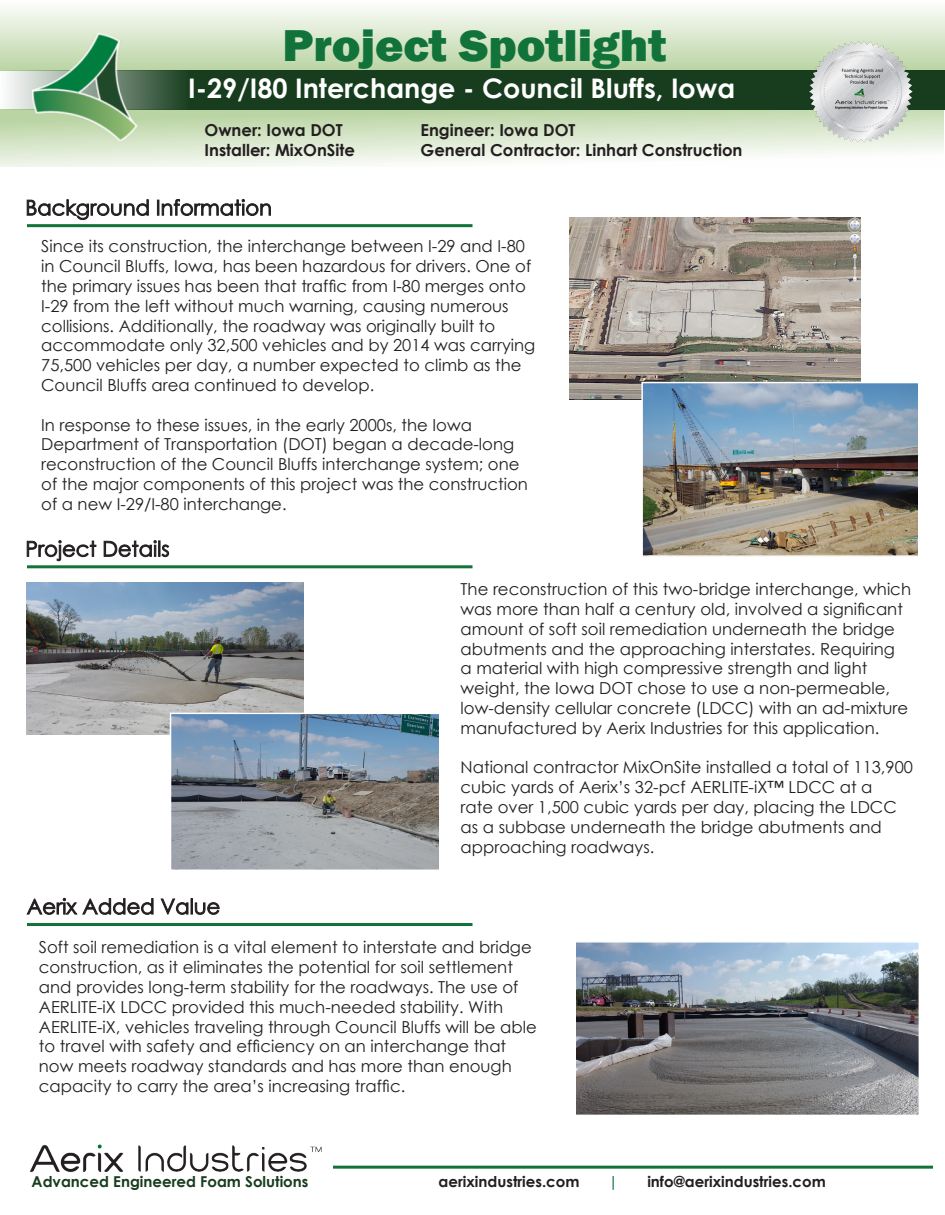
<style>
.page{position:relative;width:945px;height:1215px;background:#fff}
.page>*{position:absolute;margin:0;border:0;box-sizing:border-box;transform-origin:0 0}
.t1{font:800 45.9px "Franklin Gothic";color:#11723a;scale:1.06 1}
.t2{font:700 27px "Century Gothic";color:#fff}
.t3{font:16.5px/19.8px "Century Gothic";color:#231f20}
.t4{font:700 16.5px "Century Gothic";color:#231f20}
.t5{font:700 15px "Century Gothic";color:#231f20}
.t6{font:700 15px "Century Gothic";color:#173d1e}
.t7{font:700 15px "Century Gothic";color:#11723a}
</style>
<div class="page">
<div style="left:0;top:0;width:945px;height:70px;background:linear-gradient(to bottom,#fefefe,#bcd5a5)"></div>
<svg style="left:1px;top:109px;width:943px;height:58px"></svg>
<div style="left:0;top:70px;width:945px;height:39px;background:#173d1e"></div>
<img style="left:806px;top:37px;width:111px;height:105px">
<img style="left:30px;top:1144px;width:292px;height:28px">
<img style="left:32px;top:34px;width:111px;height:107px">
<svg style="left:27px;top:199px;width:244px;height:21px"></svg>
<hr style="left:27px;top:224px;width:445px;height:3px;background:#11723a">
<svg style="left:27px;top:540px;width:142px;height:21px"></svg>
<hr style="left:27px;top:565px;width:445px;height:3px;background:#11723a">
<svg style="left:27px;top:898px;width:193px;height:17px"></svg>
<hr style="left:27px;top:923px;width:445px;height:3px;background:#11723a">
<hr style="left:333px;top:1166px;width:600px;height:3px;background:#11723a">
<img style="left:569px;top:218px;width:292px;height:182px">
<img style="left:644px;top:385px;width:273px;height:169px">
<div style="left:641px;top:382px;width:279px;height:175px;border:2px solid #fff"></div>
<img style="left:27px;top:582px;width:276px;height:152px">
<img style="left:577px;top:944px;width:340px;height:169px">
<div style="left:574px;top:941px;width:346px;height:175px;border:2px solid #fff"></div>
<img style="left:173px;top:716px;width:265px;height:152px">
<div style="left:170px;top:713px;width:271px;height:158px;border:2px solid #fff"></div>
<p class="t1" style="left:282px;top:15px;width:364px">Project Spotlight</p>
<p class="t2" style="left:188px;top:68px;width:549px">I-29/I80 Interchange - Council Bluffs, Iowa</p>
<p class="t4" style="left:204px;top:117px;width:140px">Owner: Iowa DOT</p>
<p class="t4" style="left:420px;top:117px;width:157px">Engineer: Iowa DOT</p>
<p class="t4" style="left:204px;top:137px;width:152px">Installer: MixOnSite</p>
<p class="t4" style="left:420px;top:137px;width:324px">General Contractor: Linhart Construction</p>
<p class="t3" style="left:41px;top:236px;width:496px">Since its construction, the interchange between I-29 and I-80 in Council Bluffs, Iowa, has been hazardous for drivers. One of the primary issues has been that traffic from I-80 merges onto I-29 from the left without much warning, causing numerous collisions. Additionally, the roadway was originally built to accommodate only 32,500 vehicles and by 2014 was carrying 75,500 vehicles per day, a number expected to climb as the Council Bluffs area continued to develop.</p>
<p class="t3" style="left:41px;top:415px;width:488px">In response to these issues, in the early 2000s, the Iowa Department of Transportation (DOT) began a decade-long reconstruction of the Council Bluffs interchange system; one of the major components of this project was the construction of a new I-29/I-80 interchange.</p>
<p class="t3" style="left:461px;top:579px;width:452px">The reconstruction of this two-bridge interchange, which was more than half a century old, involved a significant amount of soft soil remediation underneath the bridge abutments and the approaching interstates. Requiring<br>a material with high compressive strength and light weight, the Iowa DOT chose to use a non-permeable, low-density cellular concrete (LDCC) with an ad-mixture manufactured by Aerix Industries for this application.</p>
<p class="t3" style="left:461px;top:757px;width:454px">National contractor MixOnSite installed a total of 113,900 cubic yards of Aerix’s 32-pcf AERLITE-iX™ LDCC at a<br>rate over 1,500 cubic yards per day, placing the LDCC as a subbase underneath the bridge abutments and approaching roadways.</p>
<p class="t3" style="left:39px;top:937px;width:499px">Soft soil remediation is a vital element to interstate and bridge construction, as it eliminates the potential for soil settlement and provides long-term stability for the roadways. The use of AERLITE-iX LDCC provided this much-needed stability. With AERLITE-iX, vehicles traveling through Council Bluffs will be able to travel with safety and efficiency on an interchange that now meets roadway standards and has more than enough capacity to carry the area’s increasing traffic.</p>
<p class="t6" style="left:32px;top:1170px;width:278px">Advanced Engineered Foam Solutions</p>
<p class="t5" style="left:439px;top:1170px;width:142px">aerixindustries.com</p>
<p class="t7" style="left:609px;top:1170px;width:10px">|</p>
<p class="t5" style="left:647px;top:1170px;width:180px">info@aerixindustries.com</p>
</div>
